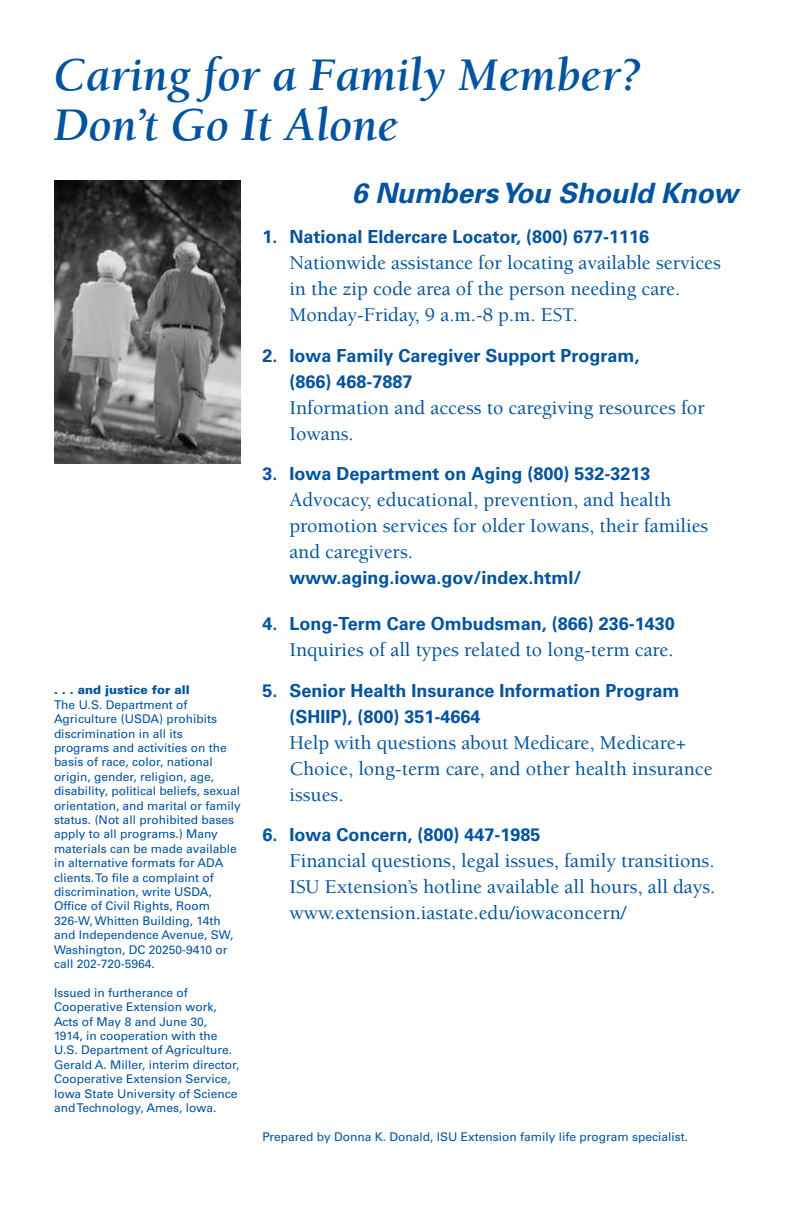
<style>
.page{position:relative;width:792px;height:1224px;background:#fff}
.page>*{position:absolute;margin:0;border:0;box-sizing:border-box;transform-origin:0 0}
.t1{font:italic 700 48px/51px "Berkeley";color:#00539f}
.t2{font:italic 700 28px "Univers";color:#00539f}
.t3{font:500 20px/26px "Berkeley";color:#00539f}
.t4{font:700 18px/26px "Univers";color:#00539f}
.t5{font:12px/14.4px "Univers";color:#00539f}
.t6{font:900 12px "Univers";color:#00539f}
</style>
<div class="page">
<img style="left:54px;top:180px;width:187px;height:283px">
<h1 class="t1" style="left:54px;top:50px;width:589px">Caring for a Family Member?<br>Don’t Go It Alone</h1>
<p class="t6" style="left:54px;top:683px;width:137px">. . . and justice for all</p>
<p class="t5" style="left:54px;top:697px;width:188px">The U.S. Department of<br>Agriculture (USDA) prohibits discrimination in all its programs and activities on the basis of race, color, national origin, gender, religion, age, disability, political beliefs, sexual orientation, and marital or family status. (Not all prohibited bases apply to all programs.) Many materials can be made available in alternative formats for ADA clients. To file a complaint of discrimination, write USDA,<br>Office of Civil Rights, Room<br>326-W, Whitten Building, 14th and Independence Avenue, SW,<br>Washington, DC 20250-9410 or call 202-720-5964.</p>
<p class="t5" style="left:54px;top:985px;width:187px">Issued in furtherance of<br>Cooperative Extension work,<br>Acts of May 8 and June 30,<br>1914, in cooperation with the<br>U.S. Department of Agriculture.<br>Gerald A. Miller, interim director,<br>Cooperative Extension Service,<br>Iowa State University of Science and Technology, Ames, Iowa.</p>
<h2 class="t2" style="left:352px;top:175px;width:388px">6 Numbers You Should Know</h2>
<h3 class="t4" style="left:262px;top:224px;width:388px">1. National Eldercare Locator, (800) 677-1116</h3>
<h3 class="t3" style="left:289px;top:250px;width:433px">Nationwide assistance for locating available services in the zip code area of the person needing care.<br>Monday-Friday, 9 a.m.-8 p.m. EST.</h3>
<h3 class="t4" style="left:289px;top:343px;width:352px;text-indent:-27px">2. Iowa Family Caregiver Support Program, (866) 468-7887</h3>
<h3 class="t3" style="left:289px;top:395px;width:417px">Information and access to caregiving resources for<br>Iowans.</h3>
<h3 class="t4" style="left:262px;top:461px;width:390px">3. Iowa Department on Aging (800) 532-3213</h3>
<h3 class="t3" style="left:289px;top:487px;width:421px">Advocacy, educational, prevention, and health promotion services for older Iowans, their families and caregivers.</h3>
<h3 class="t4" style="left:289px;top:565px;width:294px">www.aging.iowa.gov/index.html/</h3>
<h3 class="t4" style="left:262px;top:611px;width:414px">4. Long-Term Care Ombudsman, (866) 236-1430</h3>
<h3 class="t3" style="left:289px;top:637px;width:386px">Inquiries of all types related to long-term care.</h3>
<h3 class="t4" style="left:290px;top:677px;width:391px;text-indent:-27px">5. Senior Health Insurance Information Program (SHIIP), (800) 351-4664</h3>
<h3 class="t3" style="left:290px;top:730px;width:425px">Help with questions about Medicare, Medicare+<br>Choice, long-term care, and other health insurance issues.</h3>
<h3 class="t4" style="left:262px;top:822px;width:280px">6. Iowa Concern, (800) 447-1985</h3>
<h3 class="t3" style="left:289px;top:848px;width:427px;text-align:justify">Financial questions, legal issues, family transitions.<br>ISU Extension’s hotline available all hours, all days. www.extension.iastate.edu/iowaconcern/</h3>
<p class="t5" style="left:262px;top:1129px;width:427px">Prepared by Donna K. Donald, ISU Extension family life program specialist.</p>
</div>
